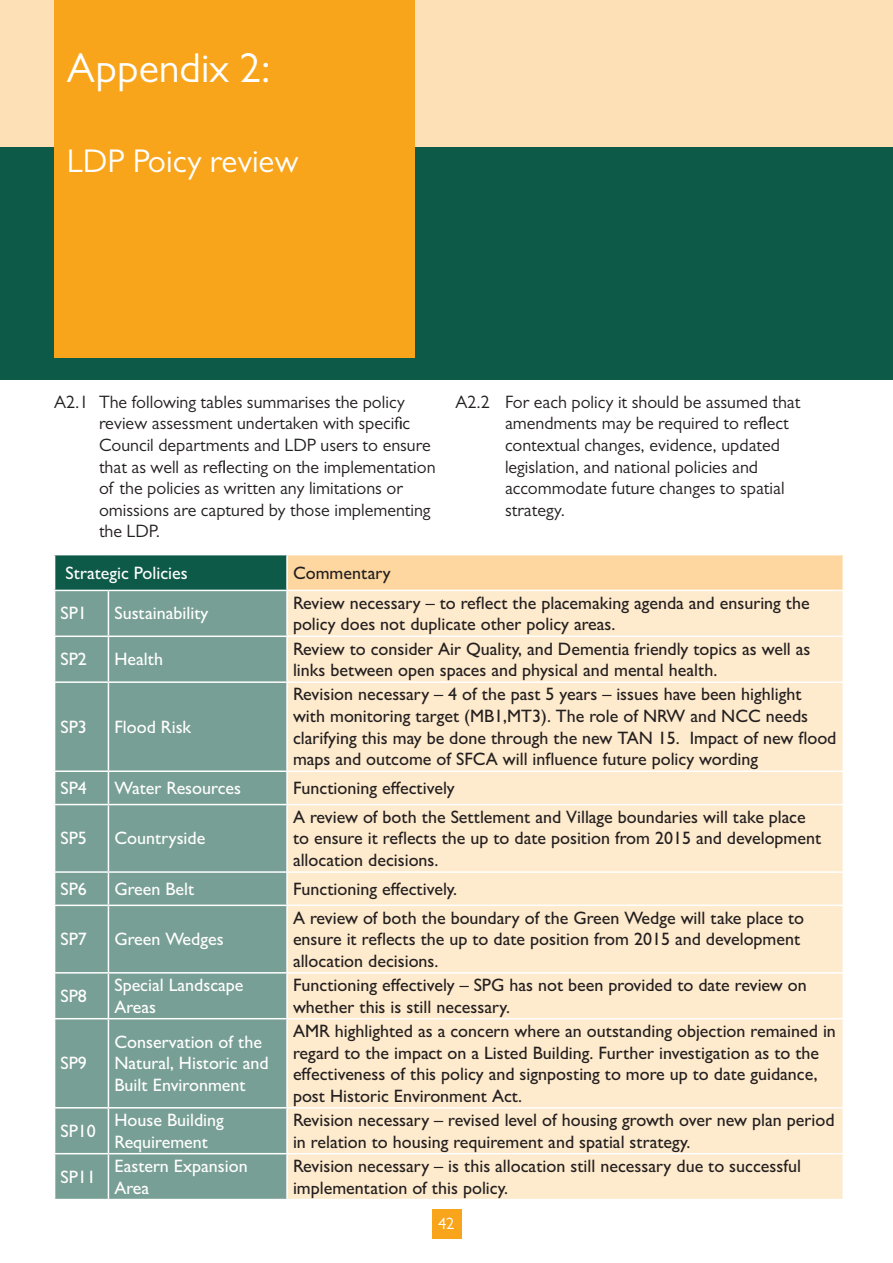
<style>
.page{position:relative;width:893px;height:1263px;background:#fff}
.page>*{position:absolute;margin:0;border:0;box-sizing:border-box;transform-origin:0 0}
.t1{font:42px "Gill Sans MT Pro";color:#fff}
.t2{font:33px "Gill Sans MT Pro";color:#fff}
.t3{font:500 18px/21.6px "Gill Sans MT Pro";color:#231f20}
.Paragraph_Style_1{font:18px/21.6px "Gill Sans MT Pro";color:#231f20}
.t4{font:500 18px/21.6px "Gill Sans MT Pro";color:#fff}
.t5{font:16.5px "Gill Sans MT Pro";color:#fff}
</style>
<div class="page">
<div style="left:0;top:0;width:893px;height:147px;background:#fee0b6"></div>
<div style="left:0;top:147px;width:893px;height:232px;background:#0d5a49"></div>
<div style="left:54px;top:0;width:361px;height:357px;background:#f9a51b"></div>
<div style="left:55px;top:555px;width:232px;height:35px;background:#0d5a49"></div>
<div style="left:287px;top:555px;width:556px;height:35px;background:#fed7a0"></div>
<div style="left:55px;top:591px;width:231px;height:608px;background:#789f95"></div>
<div style="left:288px;top:591px;width:555px;height:608px;background:#feeacc"></div>
<hr style="left:54px;top:635px;width:54px;height:2px;background:#fff">
<hr style="left:108px;top:635px;width:179px;height:2px;background:#fff">
<hr style="left:287px;top:635px;width:557px;height:2px;background:#fff">
<hr style="left:54px;top:681px;width:54px;height:2px;background:#fff">
<hr style="left:108px;top:681px;width:179px;height:2px;background:#fff">
<hr style="left:287px;top:681px;width:557px;height:2px;background:#fff">
<hr style="left:54px;top:770px;width:54px;height:2px;background:#fff">
<hr style="left:108px;top:770px;width:179px;height:2px;background:#fff">
<hr style="left:287px;top:770px;width:557px;height:2px;background:#fff">
<hr style="left:54px;top:804px;width:54px;height:1px;background:#fff">
<hr style="left:108px;top:804px;width:179px;height:1px;background:#fff">
<hr style="left:287px;top:804px;width:557px;height:1px;background:#fff">
<hr style="left:54px;top:871px;width:54px;height:2px;background:#fff">
<hr style="left:108px;top:871px;width:179px;height:2px;background:#fff">
<hr style="left:287px;top:871px;width:557px;height:2px;background:#fff">
<hr style="left:54px;top:904px;width:54px;height:2px;background:#fff">
<hr style="left:108px;top:904px;width:179px;height:2px;background:#fff">
<hr style="left:287px;top:904px;width:557px;height:2px;background:#fff">
<hr style="left:54px;top:972px;width:54px;height:1px;background:#fff">
<hr style="left:108px;top:972px;width:179px;height:1px;background:#fff">
<hr style="left:287px;top:972px;width:557px;height:1px;background:#fff">
<hr style="left:54px;top:1018px;width:54px;height:1px;background:#fff">
<hr style="left:108px;top:1018px;width:179px;height:1px;background:#fff">
<hr style="left:287px;top:1018px;width:557px;height:1px;background:#fff">
<hr style="left:54px;top:1107px;width:54px;height:1px;background:#fff">
<hr style="left:108px;top:1107px;width:179px;height:1px;background:#fff">
<hr style="left:287px;top:1107px;width:557px;height:1px;background:#fff">
<hr style="left:54px;top:1153px;width:54px;height:1px;background:#fff">
<hr style="left:108px;top:1153px;width:179px;height:1px;background:#fff">
<hr style="left:287px;top:1153px;width:557px;height:1px;background:#fff">
<hr style="left:286px;top:555px;width:2px;height:35px;background:#fff">
<hr style="left:108px;top:591px;width:1px;height:44px;background:#fff">
<hr style="left:108px;top:637px;width:1px;height:44px;background:#fff">
<hr style="left:108px;top:683px;width:1px;height:87px;background:#fff">
<hr style="left:108px;top:772px;width:1px;height:32px;background:#fff">
<hr style="left:108px;top:805px;width:1px;height:66px;background:#fff">
<hr style="left:108px;top:873px;width:1px;height:31px;background:#fff">
<hr style="left:108px;top:906px;width:1px;height:66px;background:#fff">
<hr style="left:108px;top:973px;width:1px;height:45px;background:#fff">
<hr style="left:108px;top:1019px;width:1px;height:88px;background:#fff">
<hr style="left:108px;top:1108px;width:1px;height:45px;background:#fff">
<hr style="left:108px;top:1154px;width:1px;height:45px;background:#fff">
<div style="left:432px;top:1209px;width:29px;height:30px;background:#f9a51b"></div>
<p class="t1" style="left:67px;top:43px;width:205px">Appendix 2:</p>
<p class="t2" style="left:67px;top:141px;width:233px">LDP Poicy review</p>
<p class="Paragraph_Style_1" style="left:99px;top:391px;width:338px;text-indent:-45px">A2.1 The following tables summarises the policy review assessment undertaken with specific Council departments and LDP users to ensure that as well as reflecting on the implementation of the policies as written any limitations or omissions are captured by those implementing the LDP.</p>
<p class="Paragraph_Style_1" style="left:505px;top:391px;width:297px;text-indent:-50px">A2.2 For each policy it should be assumed that amendments may be required to reflect contextual changes, evidence, updated legislation, and national policies and accommodate future changes to spatial strategy.</p>
<p class="t4" style="left:66px;top:562px;width:124px">Strategic Policies</p>
<p class="t3" style="left:293px;top:562px;width:99px">Commentary</p>
<p class="t4" style="left:61px;top:602px;width:28px">SP1</p>
<p class="t4" style="left:114px;top:602px;width:96px">Sustainability</p>
<p class="t3" style="left:293px;top:592px;width:518px">Review necessary – to reflect the placemaking agenda and ensuring the policy does not duplicate other policy areas.</p>
<p class="t4" style="left:61px;top:648px;width:28px">SP2</p>
<p class="t4" style="left:114px;top:648px;width:50px">Health</p>
<p class="t3" style="left:293px;top:637px;width:519px">Review to consider Air Quality, and Dementia friendly topics as well as links between open spaces and physical and mental health.</p>
<p class="t4" style="left:61px;top:716px;width:28px">SP3</p>
<p class="t4" style="left:114px;top:716px;width:78px">Flood Risk</p>
<p class="t3" style="left:293px;top:683px;width:545px">Revision necessary – 4 of the past 5 years – issues have been highlight with monitoring target (MB1,MT3). The role of NRW and NCC needs clarifying this may be done through the new TAN 15. Impact of new flood maps and outcome of SFCA will influence future policy wording</p>
<p class="t4" style="left:61px;top:777px;width:28px">SP4</p>
<p class="t4" style="left:114px;top:777px;width:128px">Water Resources</p>
<p class="t3" style="left:293px;top:777px;width:163px">Functioning effectively</p>
<p class="t4" style="left:61px;top:827px;width:28px">SP5</p>
<p class="t4" style="left:114px;top:827px;width:92px">Countryside</p>
<p class="t3" style="left:293px;top:806px;width:530px">A review of both the Settlement and Village boundaries will take place to ensure it reflects the up to date position from 2015 and development allocation decisions.</p>
<p class="t4" style="left:61px;top:878px;width:28px">SP6</p>
<p class="t4" style="left:114px;top:878px;width:81px">Green Belt</p>
<p class="t3" style="left:293px;top:878px;width:166px">Functioning effectively.</p>
<p class="t4" style="left:61px;top:928px;width:28px">SP7</p>
<p class="t4" style="left:114px;top:928px;width:111px">Green Wedges</p>
<p class="t3" style="left:293px;top:906px;width:513px">A review of both the boundary of the Green Wedge will take place to ensure it reflects the up to date position from 2015 and development allocation decisions.</p>
<p class="t4" style="left:61px;top:985px;width:28px">SP8</p>
<p class="t4" style="left:114px;top:974px;width:130px">Special Landscape<br>Areas</p>
<p class="t3" style="left:293px;top:974px;width:515px">Functioning effectively – SPG has not been provided to date review on whether this is still necessary.</p>
<p class="t4" style="left:61px;top:1052px;width:28px">SP9</p>
<p class="t4" style="left:114px;top:1031px;width:156px">Conservation of the<br>Natural, Historic and<br>Built Environment</p>
<p class="t3" style="left:293px;top:1020px;width:544px">AMR highlighted as a concern where an outstanding objection remained in regard to the impact on a Listed Building. Further investigation as to the effectiveness of this policy and signposting to more up to date guidance, post Historic Environment Act.</p>
<p class="t4" style="left:61px;top:1120px;width:37px">SP10</p>
<p class="t4" style="left:114px;top:1109px;width:111px">House Building<br>Requirement</p>
<p class="t3" style="left:293px;top:1109px;width:543px">Revision necessary – revised level of housing growth over new plan period in relation to housing requirement and spatial strategy.</p>
<p class="t4" style="left:61px;top:1166px;width:37px">SP11</p>
<p class="t4" style="left:114px;top:1155px;width:135px">Eastern Expansion<br>Area</p>
<p class="t3" style="left:293px;top:1155px;width:510px">Revision necessary – is this allocation still necessary due to successful implementation of this policy.</p>
<p class="t5" style="left:438px;top:1213px;width:18px">42</p>
</div>
